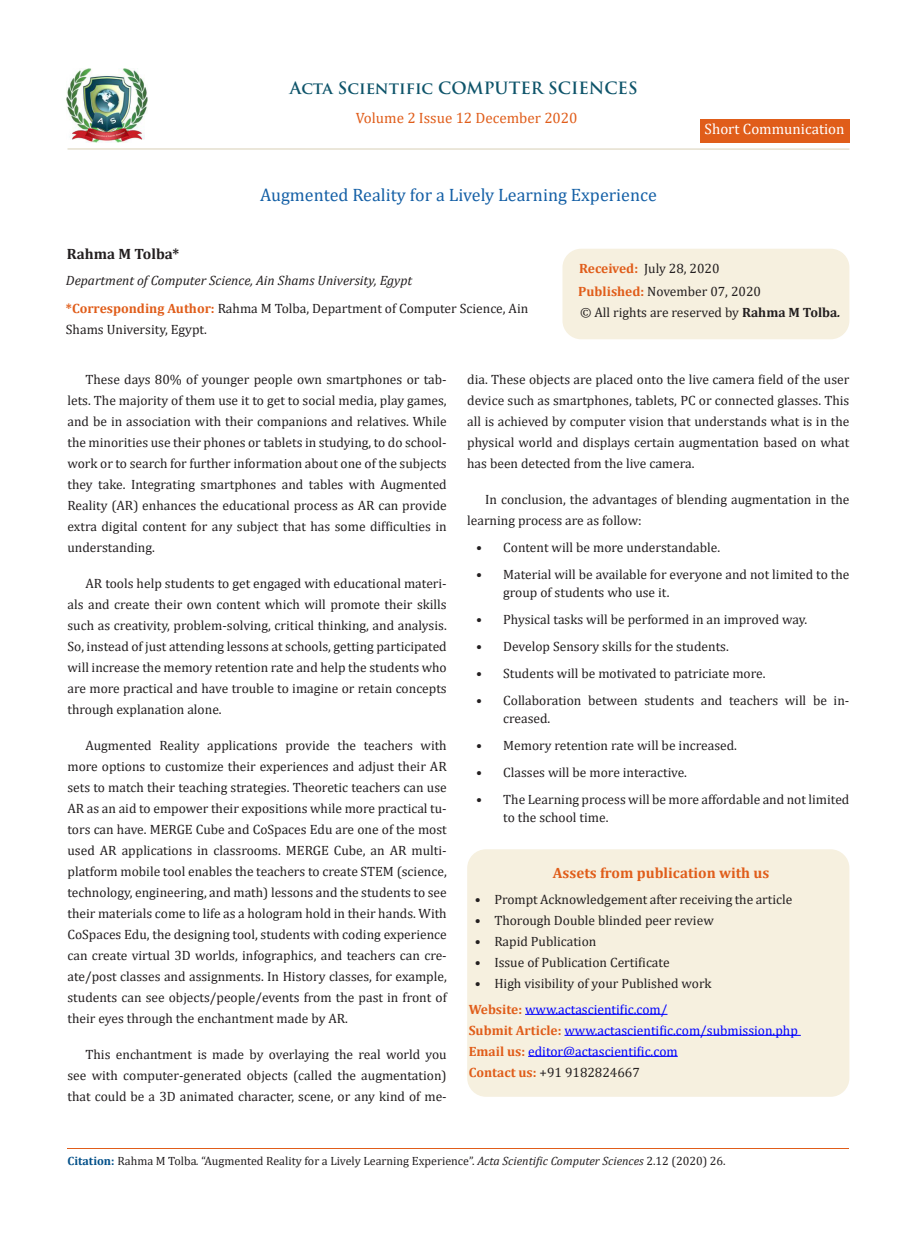
<style>
.page{position:relative;width:917px;height:1242px;background:#fff}
.page>*{position:absolute;margin:0;border:0;box-sizing:border-box;transform-origin:0 0}
.t1{font:18px "Cambria";color:#1560a6}
.t2{font:700 16.5px "Trajan Pro";color:#0e546a}
.t3{font:700 15px "Cambria";color:#e05d1a}
.t4{font:15px "Cambria";color:#e05d1a}
.t5{font:15px "Cambria";color:#fff}
.t6{font:700 15px "Cambria";color:#231f20}
.t7{font:13.5px/21px "Cambria";color:#231f20}
.t8{font:13.5px "Cambria";color:#00f}
.t9{font:italic 13.5px "Cambria";color:#231f20}
.t10{font:12px "Cambria";color:#231f20}
.s1{font-weight:700;color:#e05d1a}
.s2{font-weight:700}
.s3{font-weight:700;font-style:italic}
.s4{font-weight:700;color:#035089}
.s5{font-style:italic}
</style>
<div class="page">
<img style="left:67px;top:68px;width:80px;height:74px">
<div style="left:699px;top:119px;width:150px;height:23px;background:#e05d1a"></div>
<div style="left:563px;top:249px;width:285px;height:90px;background:#f6f0df;border-radius:18px"></div>
<div style="left:562px;top:249px;width:287px;height:90px;border:2px solid #f6f0df;border-radius:18px"></div>
<hr style="left:67px;top:1148px;width:782px;height:1px;background:#e05d1a">
<hr style="left:67px;top:148px;width:782px;height:2px;background:#e5dfce">
<div style="left:468px;top:850px;width:380px;height:246px;background:#f6f0df;border-radius:18px"></div>
<div style="left:467px;top:849px;width:382px;height:248px;border:2px solid #f6f0df;border-radius:18px"></div>
<hr style="left:525px;top:1014px;width:142px;height:1px;background:#00f">
<hr style="left:564px;top:1035px;width:236px;height:1px;background:#00f">
<hr style="left:528px;top:1056px;width:149px;height:1px;background:#00f">
<p class="t2" style="left:290px;top:77px;width:349px">Acta Scientific COMPUTER SCIENCES</p>
<p class="t4" style="left:356px;top:109px;width:223px">Volume 2 Issue 12 December 2020</p>
<p class="t1" style="left:260px;top:184px;width:398px">Augmented Reality for a Lively Learning Experience</p>
<p class="t5" style="left:704px;top:120px;width:141px">Short Communication</p>
<p class="t6" style="left:67px;top:244px;width:114px">Rahma M Tolba*</p>
<p class="t9" style="left:66px;top:271px;width:348px">Department of Computer Science, Ain Shams University, Egypt</p>
<p class="t7" style="left:66px;top:298px;width:464px"><span class="s1">*Corresponding Author:</span> Rahma M Tolba, Department of Computer Science, Ain<br>Shams University, Egypt.</p>
<p class="t7" style="left:579px;top:257px;width:142px"><span class="s1">Received:</span> July 28, 2020</p>
<p class="t7" style="left:578px;top:280px;width:184px"><span class="s1">Published:</span> November 07, 2020</p>
<p class="t7" style="left:580px;top:302px;width:262px">© All rights are reserved by <span class="s2">Rahma M Tolba</span><span class="s3">.</span></p>
<p class="t7" style="left:67px;top:369px;width:381px;text-align:justify;text-indent:18px">These days 80% of younger people own smartphones or tab&shy;lets. The majority of them use it to get to social media, play games, and be in association with their companions and relatives. While the minorities use their phones or tablets in studying, to do school&shy;work or to search for further information about one of the subjects they take. Integrating smartphones and tables with Augmented Reality (AR) enhances the educational process as AR can provide extra digital content for any subject that has some difficulties in understanding.</p>
<p class="t7" style="left:67px;top:573px;width:381px;text-align:justify;text-indent:18px">AR tools help students to get engaged with educational materi&shy;als and create their own content which will promote their skills such as creativity, problem-solving, critical thinking, and analysis.<br>So, instead of just attending lessons at schools, getting participated will increase the memory retention rate and help the students who are more practical and have trouble to imagine or retain concepts through explanation alone.</p>
<p class="t7" style="left:67px;top:735px;width:381px;text-align:justify;text-indent:18px">Augmented Reality applications provide the teachers with more options to customize their experiences and adjust their AR sets to match their teaching strategies. Theoretic teachers can use AR as an aid to empower their expositions while more practical tu&shy;tors can have. MERGE Cube and CoSpaces Edu are one of the most used AR applications in classrooms. MERGE Cube, an AR multi&shy;platform mobile tool enables the teachers to create STEM (science, technology, engineering, and math) lessons and the students to see their materials come to life as a hologram hold in their hands. With CoSpaces Edu, the designing tool, students with coding experience can create virtual 3D worlds, infographics, and teachers can cre&shy;ate/post classes and assignments. In History classes, for example, students can see objects/people/events from the past in front of their eyes through the enchantment made by AR.</p>
<p class="t7" style="left:67px;top:1044px;width:381px;text-align:justify;text-indent:18px">This enchantment is made by overlaying the real world you see with computer-generated objects (called the augmentation) that could be a 3D animated character, scene, or any kind of me-</p>
<p class="t7" style="left:467px;top:369px;width:384px;text-align:justify">dia. These objects are placed onto the live camera field of the user device such as smartphones, tablets, PC or connected glasses. This all is achieved by computer vision that understands what is in the physical world and displays certain augmentation based on what has been detected from the live camera.</p>
<p class="t7" style="left:467px;top:489px;width:384px;text-indent:18px">In conclusion, the advantages of blending augmentation in the learning process are as follow:</p>
<p class="t7" style="left:476px;top:537px;width:245px">• Content will be more understandable.</p>
<p class="t7" style="left:503px;top:565px;width:347px;line-height:18px;text-indent:-27px">• Material will be available for everyone and not limited to the group of students who use it.</p>
<p class="t7" style="left:476px;top:609px;width:332px">• Physical tasks will be performed in an improved way.</p>
<p class="t7" style="left:476px;top:636px;width:254px">• Develop Sensory skills for the students.</p>
<p class="t7" style="left:476px;top:663px;width:291px">• Students will be motivated to patriciate more.</p>
<p class="t7" style="left:503px;top:691px;width:348px;line-height:18px;text-indent:-27px">• Collaboration between students and teachers will be in&shy;creased.</p>
<p class="t7" style="left:476px;top:735px;width:262px">• Memory retention rate will be increased.</p>
<p class="t7" style="left:476px;top:762px;width:212px">• Classes will be more interactive.</p>
<p class="t7" style="left:503px;top:790px;width:348px;line-height:18px;text-indent:-27px">• The Learning process will be more affordable and not limited to the school time.</p>
<p class="t3" style="left:553px;top:863px;width:218px">Assets from publication with us</p>
<p class="t7" style="left:475px;top:889px;width:319px">• Prompt Acknowledgement after receiving the article</p>
<p class="t7" style="left:475px;top:910px;width:240px">• Thorough Double blinded peer review</p>
<p class="t7" style="left:475px;top:931px;width:123px">• Rapid Publication</p>
<p class="t7" style="left:475px;top:952px;width:196px">• Issue of Publication Certificate</p>
<p class="t7" style="left:475px;top:973px;width:238px">• High visibility of your Published work</p>
<p class="t8" style="left:468px;top:1001px;width:200px"><span class="s1">Website:</span> www.actascientific.com/</p>
<p class="t8" style="left:468px;top:1022px;width:330px"><span class="s1">Submit Article:</span> www.actascientific.com/submission.php</p>
<p class="t8" style="left:468px;top:1043px;width:210px"><span class="s1">Email us:</span> editor@actascientific.com</p>
<p class="t7" style="left:468px;top:1061px;width:173px"><span class="s1">Contact us:</span> +91 9182824667</p>
<p class="t10" style="left:67px;top:1154px;width:659px"><span class="s4">Citation:</span> Rahma M Tolba<span class="s5">.</span> “Augmented Reality for a Lively Learning Experience”. <span class="s5">Acta Scientific Computer Sciences</span> 2.12 (2020) 26.</p>
</div>
